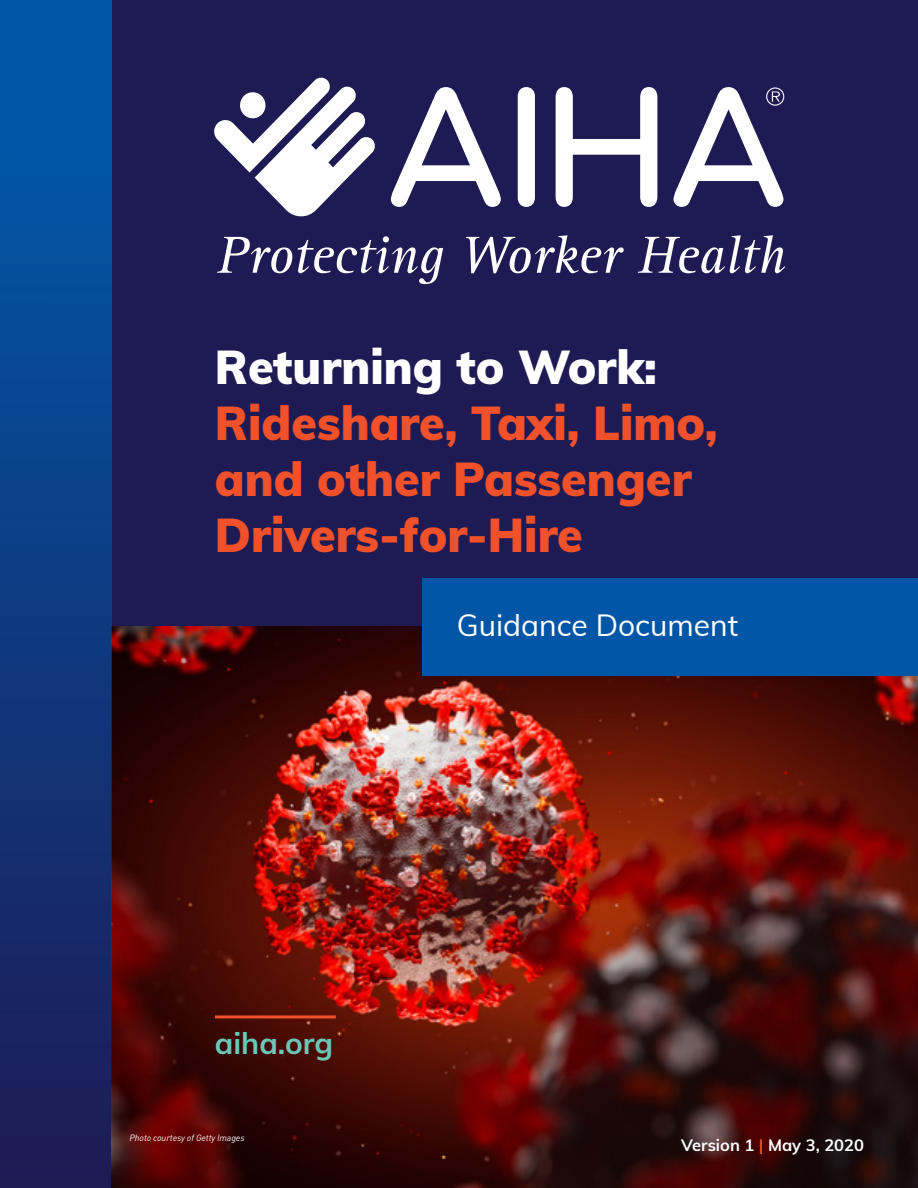
<style>
.page{position:relative;width:918px;height:1188px;background:#1e1a53}
.page>*{position:absolute;margin:0;border:0;box-sizing:border-box;transform-origin:0 0}
.t1{font:900 46.5px/55.8px "Muli";color:#f0512a}
.t2{font:900 46.5px "Muli";color:#fff}
.t3{font:30px "Muli";color:#fff}
.t4{font:700 30px "Muli";color:#6bc7b8}
.t5{font:700 16.5px "Muli";color:#fff}
.t6{font:italic 9px "DINOT";letter-spacing:-.01em;color:#fff}
.s1{color:#f0512a}
</style>
<div class="page">
<img style="left:111px;top:626px;width:807px;height:562px">
<div style="left:0;top:0;width:111px;height:1188px;background:linear-gradient(to bottom,#005caf,#1d1b55)"></div>
<div style="left:422px;top:578px;width:496px;height:97px;background:#0256a7"></div>
<hr style="left:215px;top:1015px;width:121px;height:3px;background:#f0512a">
<svg style="left:518px;top:87px;width:17px;height:120px;background:#f7f7f9"></svg>
<svg style="left:556px;top:87px;width:101px;height:120px"></svg>
<svg style="left:391px;top:87px;width:110px;height:120px"></svg>
<svg style="left:214px;top:77px;width:161px;height:140px"></svg>
<svg style="left:217px;top:237px;width:75px;height:36px"></svg>
<svg style="left:298px;top:236px;width:145px;height:48px"></svg>
<svg style="left:466px;top:235px;width:158px;height:38px"></svg>
<svg style="left:638px;top:235px;width:147px;height:38px"></svg>
<svg style="left:674px;top:87px;width:110px;height:120px"></svg>
<p class="t2" style="left:215px;top:333px;width:444px">Returning to Work:</p>
<p class="t1" style="left:215px;top:393px;width:504px">Rideshare, Taxi, Limo, and other Passenger<br>Drivers-for-Hire</p>
<p class="t3" style="left:457px;top:604px;width:283px">Guidance Document</p>
<p class="t4" style="left:215px;top:1021px;width:120px">aiha.org</p>
<p class="t6" style="left:130px;top:1132px;width:117px">Photo courtesy of Getty Images</p>
<p class="t5" style="left:681px;top:1133px;width:184px">Version 1 <span class="s1">|</span> May 3, 2020</p>
</div>
